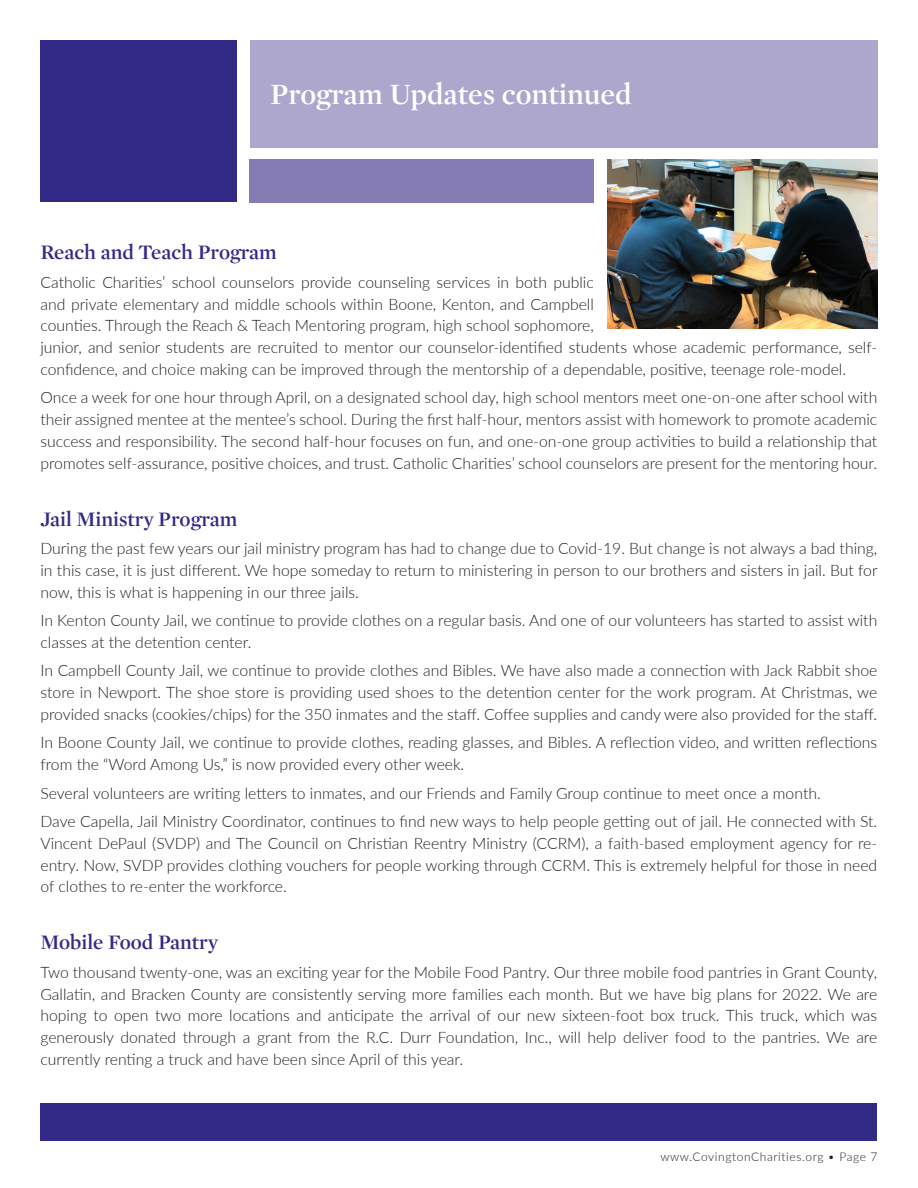
<style>
.page{position:relative;width:918px;height:1188px;background:#fff}
.page>*{position:absolute;margin:0;border:0;box-sizing:border-box;transform-origin:0 0}
.t1{font:600 30px "Mercury Display";color:#fff}
.t2{font:600 21px "Mercury Display";color:#332986}
.t3{font:300 15.75px/21.8px "Lato";color:#231f20;text-align:justify}
.t4{font:300 12px "Lato";letter-spacing:.05em;color:#231f20}
</style>
<div class="page">
<div style="left:40px;top:40px;width:197px;height:162px;background:#332986"></div>
<div style="left:250px;top:40px;width:628px;height:108px;background:#ada7ce"></div>
<div style="left:40px;top:1103px;width:838px;height:38px;background:#332986"></div>
<div style="left:250px;top:159px;width:344px;height:43px;background:#867cb5"></div>
<img style="left:608px;top:159px;width:270px;height:169px">
<h1 class="t1" style="left:270px;top:77px;width:363px">Program Updates continued</h1>
<h2 class="t2" style="left:40px;top:240px;width:238px">Reach and Teach Program</h2>
<p class="t3" style="left:40px;top:271px;width:838px;text-align:left">Catholic Charities’ school counselors provide counseling services in both public<br>and private elementary and middle schools within Boone, Kenton, and Campbell<br>counties. Through the Reach &amp; Teach Mentoring program, high school sophomore,<br>junior, and senior students are recruited to mentor our counselor-identified students whose academic performance, self&shy;confidence, and choice making can be improved through the mentorship of a dependable, positive, teenage role-model.</p>
<p class="t3" style="left:40px;top:386px;width:838px">Once a week for one hour through April, on a designated school day, high school mentors meet one-on-one after school with their assigned mentee at the mentee’s school. During the first half-hour, mentors assist with homework to promote academic success and responsibility. The second half-hour focuses on fun, and one-on-one group activities to build a relationship that promotes self-assurance, positive choices, and trust. Catholic Charities’ school counselors are present for the mentoring hour.</p>
<h2 class="t2" style="left:40px;top:507px;width:198px">Jail Ministry Program</h2>
<p class="t3" style="left:40px;top:537px;width:839px">During the past few years our jail ministry program has had to change due to Covid-19. But change is not always a bad thing, in this case, it is just different. We hope someday to return to ministering in person to our brothers and sisters in jail. But for now, this is what is happening in our three jails.</p>
<p class="t3" style="left:40px;top:609px;width:838px">In Kenton County Jail, we continue to provide clothes on a regular basis. And one of our volunteers has started to assist with classes at the detention center.</p>
<p class="t3" style="left:40px;top:659px;width:838px">In Campbell County Jail, we continue to provide clothes and Bibles. We have also made a connection with Jack Rabbit shoe store in Newport. The shoe store is providing used shoes to the detention center for the work program. At Christmas, we provided snacks (cookies/chips) for the 350 inmates and the staff. Coffee supplies and candy were also provided for the staff.</p>
<p class="t3" style="left:40px;top:731px;width:838px">In Boone County Jail, we continue to provide clothes, reading glasses, and Bibles. A reflection video, and written reflections from the “Word Among Us,” is now provided every other week.</p>
<p class="t3" style="left:40px;top:778px;width:838px;line-height:28.5px">Several volunteers are writing letters to inmates, and our Friends and Family Group continue to meet once a month.<br>Dave Capella, Jail Ministry Coordinator, continues to find new ways to help people getting out of jail. He connected with St.</p>
<p class="t3" style="left:40px;top:832px;width:838px">Vincent DePaul (SVDP) and The Council on Christian Reentry Ministry (CCRM), a faith-based employment agency for re&shy;entry. Now, SVDP provides clothing vouchers for people working through CCRM. This is extremely helpful for those in need of clothes to re-enter the workforce.</p>
<h2 class="t2" style="left:40px;top:930px;width:179px">Mobile Food Pantry</h2>
<p class="t3" style="left:40px;top:961px;width:838px">Two thousand twenty-one, was an exciting year for the Mobile Food Pantry. Our three mobile food pantries in Grant County, Gallatin, and Bracken County are consistently serving more families each month. But we have big plans for 2022. We are hoping to open two more locations and anticipate the arrival of our new sixteen-foot box truck. This truck, which was generously donated through a grant from the R.C. Durr Foundation, Inc., will help deliver food to the pantries. We are currently renting a truck and have been since April of this year.</p>
<p class="t4" style="left:660px;top:1148px;width:218px">www.CovingtonCharities.org • Page 7</p>
</div>
